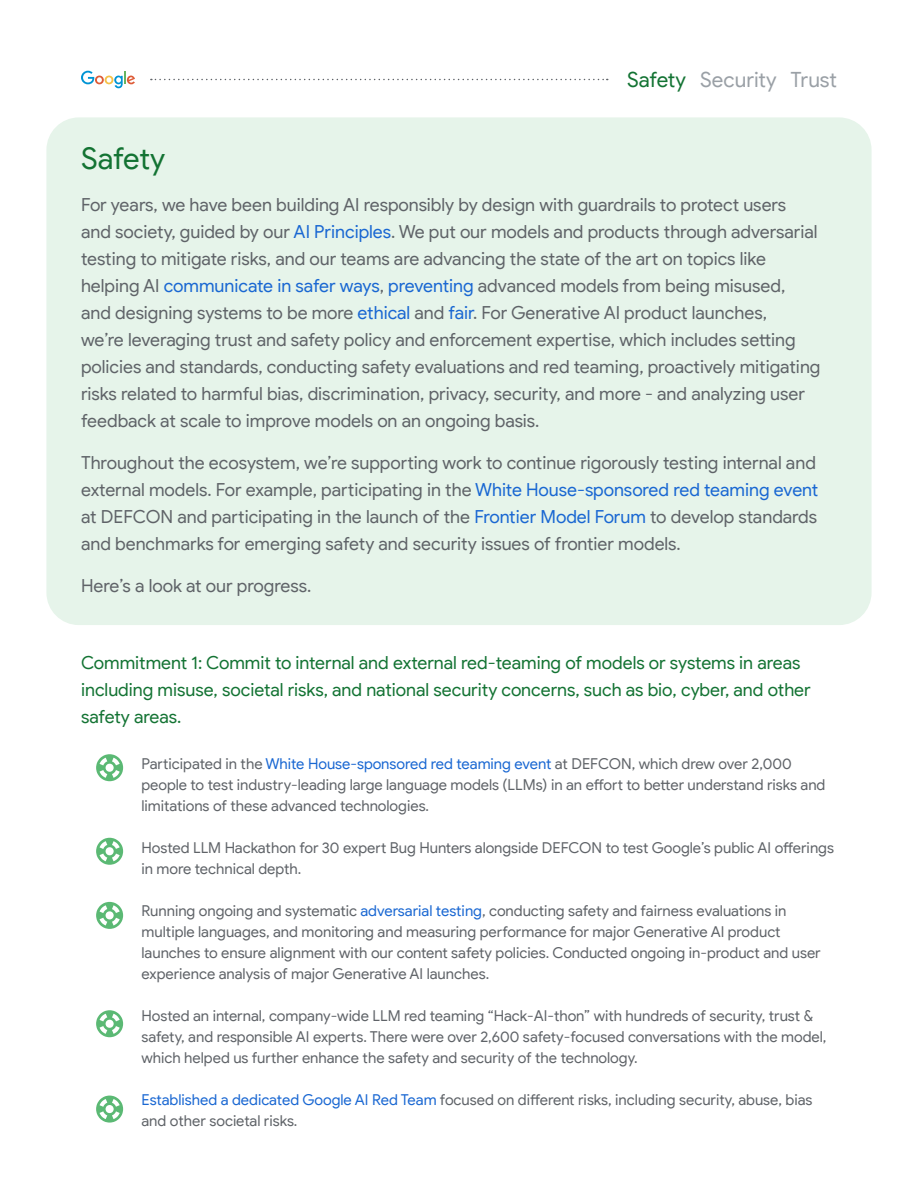
<style>
.page{position:relative;width:918px;height:1188px;background:#fff}
.page>*{position:absolute;margin:0;border:0;box-sizing:border-box;transform-origin:0 0}
.t1{font:30px "Google Sans Display";letter-spacing:-.01em;color:#137333}
.t2{font:21px "Google Sans Display";color:#9aa0a6}
.t3{font:18px/27px "Google Sans Display";color:#5f6368}
.t4{font:18px/27px "Google Sans Display";color:#137333}
.t5{font:15px/21px "Google Sans Display";color:#5f6368}
.s1{color:#137333}
.s2{color:#1967d2}
</style>
<div class="page">
<div style="left:46px;top:117px;width:826px;height:508px;background:#e6f4ea;border-radius:32px"></div>
<svg style="left:81px;top:71px;width:54px;height:17px"></svg>
<svg style="left:151px;top:79px;width:457px;height:1px"></svg>
<svg style="left:96px;top:754px;width:27px;height:27px"></svg>
<svg style="left:96px;top:838px;width:27px;height:27px"></svg>
<svg style="left:96px;top:902px;width:27px;height:27px"></svg>
<svg style="left:96px;top:1010px;width:27px;height:27px"></svg>
<svg style="left:96px;top:1096px;width:27px;height:27px"></svg>
<p class="t2" style="left:627px;top:67px;width:211px"><span class="s1">Safety</span> Security Trust</p>
<h1 class="t1" style="left:81px;top:140px;width:86px">Safety</h1>
<p class="t3" style="left:81px;top:191px;width:741px">For years, we have been building AI responsibly by design with guardrails to protect users and society, guided by our <span class="s2">AI Principles</span>. We put our models and products through adversarial testing to mitigate risks, and our teams are advancing the state of the art on topics like helping AI <span class="s2">communicate in safer ways</span>, <span class="s2">preventing</span> advanced models from being misused,<br>and designing systems to be more <span class="s2">ethical</span> and <span class="s2">fair</span>. For Generative AI product launches,<br>we’re leveraging trust and safety policy and enforcement expertise, which includes setting policies and standards, conducting safety evaluations and red teaming, proactively mitigating risks related to harmful bias, discrimination, privacy, security, and more - and analyzing user feedback at scale to improve models on an ongoing basis.</p>
<p class="t3" style="left:81px;top:449px;width:739px">Throughout the ecosystem, we’re supporting work to continue rigorously testing internal and external models. For example, participating in the <span class="s2">White House-sponsored red teaming event </span>at DEFCON and participating in the launch of the <span class="s2">Frontier Model Forum</span> to develop standards and benchmarks for emerging safety and security issues of frontier models.</p>
<p class="t3" style="left:81px;top:572px;width:232px">Here’s a look at our progress.</p>
<p class="t4" style="left:81px;top:650px;width:731px">Commitment 1: Commit to internal and external red-teaming of models or systems in areas including misuse, societal risks, and national security concerns, such as bio, cyber, and other safety areas.</p>
<p class="t5" style="left:141px;top:753px;width:686px">Participated in the <span class="s2">White House-sponsored red teaming event</span> at DEFCON, which drew over 2,000 people to test industry-leading large language models (LLMs) in an effort to better understand risks and limitations of these advanced technologies.</p>
<p class="t5" style="left:141px;top:837px;width:694px">Hosted LLM Hackathon for 30 expert Bug Hunters alongside DEFCON to test Google’s public AI offerings in more technical depth.</p>
<p class="t5" style="left:141px;top:900px;width:681px">Running ongoing and systematic <span class="s2">adversarial testing</span>, conducting safety and fairness evaluations in multiple languages, and monitoring and measuring performance for major Generative AI product launches to ensure alignment with our content safety policies. Conducted ongoing in-product and user experience analysis of major Generative AI launches.</p>
<p class="t5" style="left:141px;top:1005px;width:687px">Hosted an internal, company-wide LLM red teaming “Hack-AI-thon” with hundreds of security, trust &amp; safety, and responsible AI experts. There were over 2,600 safety-focused conversations with the model, which helped us further enhance the safety and security of the technology.</p>
<p class="t5" style="left:141px;top:1089px;width:672px"><span class="s2">Established a dedicated Google AI Red Team</span> focused on different risks, including security, abuse, bias and other societal risks.</p>
</div>
